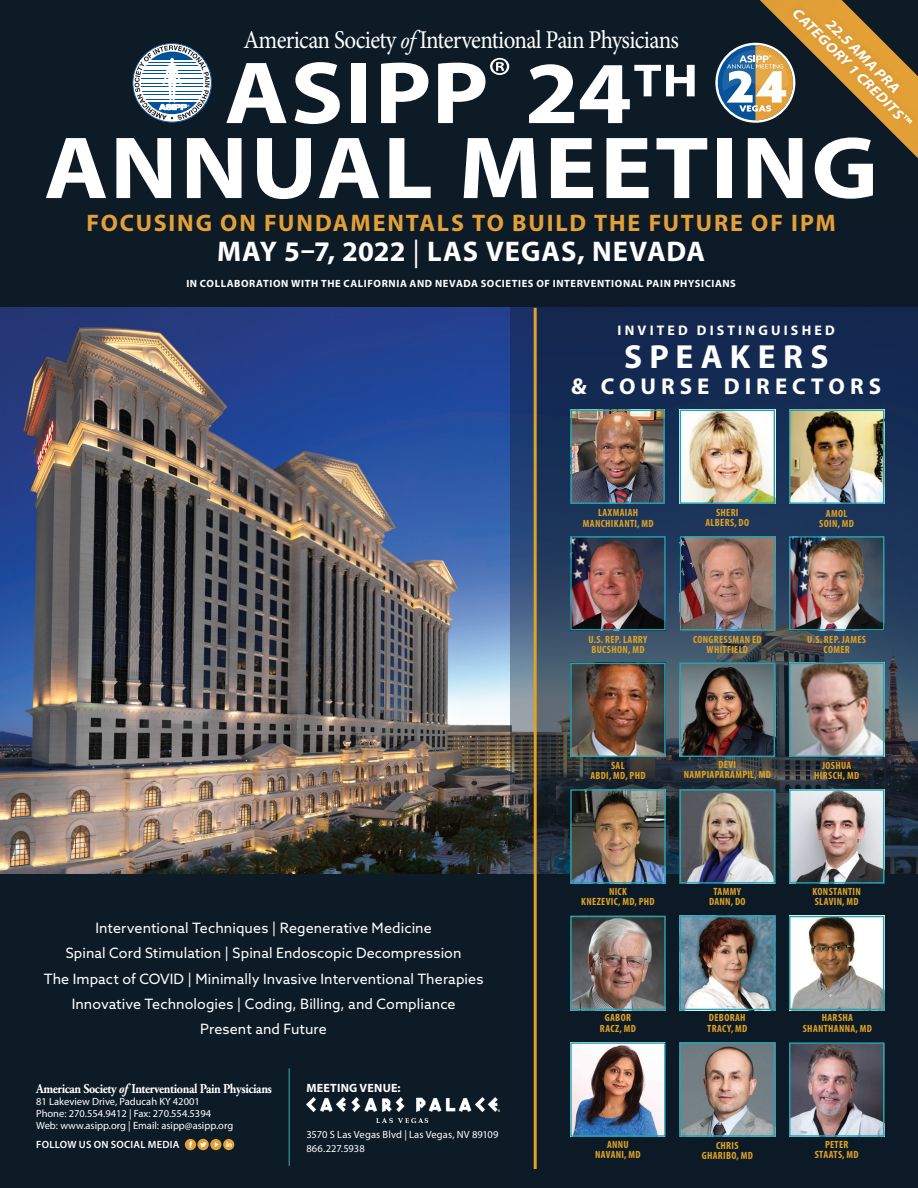
<style>
.page{position:relative;width:918px;height:1188px;background:#0d1b27}
.page>*{position:absolute;margin:0;border:0;box-sizing:border-box;transform-origin:0 0}
.t1{font:700 88.95px/75px "Myriad Pro";letter-spacing:.02em;color:#fff;text-align:center;scale:1.1 1}
.t2{font:700 33.45px "Myriad Pro";letter-spacing:.22em;color:#fff}
.t3{font:700 28.5px "Myriad Pro";letter-spacing:.03em;color:#fff}
.t4{font:25.65px "Minion Pro";letter-spacing:-.03em;color:#fff;scale:.9 1}
.t5{font:700 24px "Myriad Pro";letter-spacing:.075em;color:#e3a037}
.t6{font:700 22.95px "Myriad Pro";letter-spacing:.22em;color:#fff}
.t7{font:italic 700 14.4px/15.9px "Myriad Pro";color:#fff;text-align:center;scale:1.1 1}
.t8{font:14.25px/25.2px "Azo Sans";letter-spacing:.005em;color:#fff;text-align:center}
.t9{font:700 13.95px "Myriad Pro";letter-spacing:.23em;color:#fff}
.t10{font:700 13.5px "Adobe Garamond Pro";letter-spacing:-.03em;color:#fff;scale:.9 1}
.t11{font:700 12px "Myriad Pro";letter-spacing:.02em;color:#fff}
.t12{font:700 condensed 10.5px/10.1px "Myriad Pro";letter-spacing:.03em;color:#dfa224;text-align:center}
.t13{font:10.5px/12px "Myriad Pro";color:#fff}
.t14{font:700 10.5px "Myriad Pro";letter-spacing:.055em;color:#fff}
.t15{font:600 10.5px "Myriad Pro";letter-spacing:.02em;color:#fff}
.s1{font-family:"Adobe Garamond Pro";font-style:italic}
.s2{font-weight:400}
.s3{font-style:italic}
</style>
<div class="page">
<img style="left:0;top:308px;width:510px;height:565px">
<hr style="left:289px;top:1069px;width:1px;height:97px;background:#2eb8c4">
<svg style="left:510px;top:307px;width:24px;height:862px"></svg>
<svg style="left:534px;top:307px;width:384px;height:830px"></svg>
<img style="left:306px;top:1097px;width:193px;height:26px">
<hr style="left:534px;top:308px;width:3px;height:861px;background:#dfa224">
<svg style="left:133px;top:43px;width:79px;height:80px"></svg>
<svg style="left:715px;top:0;width:203px;height:158px"></svg>
<svg style="left:197px;top:1139px;width:12px;height:11px"></svg>
<svg style="left:200px;top:1142px;width:6px;height:5px"></svg>
<svg style="left:210px;top:1139px;width:11px;height:11px"></svg>
<svg style="left:215px;top:1142px;width:4px;height:5px"></svg>
<div style="left:185px;top:1139px;width:11px;height:11px;background:#e3a037;border-radius:50%"></div>
<svg style="left:189px;top:1141px;width:3px;height:7px"></svg>
<div style="left:223px;top:1139px;width:11px;height:11px;background:#e3a037;border-radius:50%"></div>
<svg style="left:226px;top:1142px;width:6px;height:5px"></svg>
<img style="left:573px;top:412px;width:90px;height:90px">
<div style="left:571px;top:410px;width:94px;height:94px;border:1px solid #1ba6b5"></div>
<img style="left:572px;top:791px;width:92px;height:91px">
<div style="left:570px;top:789px;width:96px;height:95px;border:1px solid #1ba6b5"></div>
<img style="left:572px;top:538px;width:92px;height:90px">
<div style="left:570px;top:536px;width:96px;height:94px;border:1px solid #1ba6b5"></div>
<img style="left:572px;top:918px;width:92px;height:90px">
<div style="left:570px;top:916px;width:96px;height:94px;border:1px solid #1ba6b5"></div>
<img style="left:791px;top:412px;width:91px;height:90px">
<div style="left:789px;top:410px;width:95px;height:94px;border:1px solid #1ba6b5"></div>
<img style="left:572px;top:1044px;width:92px;height:91px">
<div style="left:570px;top:1042px;width:96px;height:95px;border:1px solid #1ba6b5"></div>
<img style="left:791px;top:665px;width:91px;height:90px">
<div style="left:789px;top:663px;width:95px;height:94px;border:1px solid #1ba6b5"></div>
<img style="left:791px;top:1044px;width:91px;height:91px">
<div style="left:789px;top:1042px;width:95px;height:95px;border:1px solid #1ba6b5"></div>
<img style="left:572px;top:665px;width:92px;height:90px">
<div style="left:570px;top:663px;width:96px;height:94px;border:1px solid #1ba6b5"></div>
<img style="left:791px;top:918px;width:91px;height:90px">
<div style="left:789px;top:916px;width:95px;height:94px;border:1px solid #1ba6b5"></div>
<img style="left:682px;top:412px;width:91px;height:90px">
<div style="left:680px;top:410px;width:95px;height:94px;border:1px solid #1ba6b5"></div>
<img style="left:791px;top:791px;width:91px;height:91px">
<div style="left:789px;top:789px;width:95px;height:95px;border:1px solid #1ba6b5"></div>
<img style="left:682px;top:665px;width:91px;height:90px">
<div style="left:680px;top:663px;width:95px;height:94px;border:1px solid #1ba6b5"></div>
<img style="left:682px;top:1044px;width:91px;height:91px">
<div style="left:680px;top:1042px;width:95px;height:95px;border:1px solid #1ba6b5"></div>
<img style="left:682px;top:791px;width:91px;height:91px">
<div style="left:680px;top:789px;width:95px;height:95px;border:1px solid #1ba6b5"></div>
<img style="left:682px;top:918px;width:91px;height:90px">
<div style="left:680px;top:916px;width:95px;height:94px;border:1px solid #1ba6b5"></div>
<img style="left:791px;top:538px;width:91px;height:90px">
<div style="left:789px;top:536px;width:95px;height:94px;border:1px solid #1ba6b5"></div>
<img style="left:682px;top:538px;width:91px;height:90px">
<div style="left:680px;top:536px;width:95px;height:94px;border:1px solid #1ba6b5"></div>
<h3 class="t7" style="left:812px;top:-7px;width:148px;rotate:45deg">22.5 AMA PRA<br>CATEGORY 1 CREDITS™</h3>
<h3 class="t4" style="left:243px;top:22px;width:485px">American Society <span class="s1">of</span> Interventional Pain Physicians</h3>
<h1 class="t1" style="left:44px;top:53px;width:760px">ASIPP<sup>®</sup> 24<sup>TH<br></sup>ANNUAL MEETING</h1>
<h3 class="t5" style="left:87px;top:207px;width:751px">FOCUSING ON FUNDAMENTALS TO BUILD THE FUTURE OF IPM</h3>
<h3 class="t3" style="left:217px;top:233px;width:490px">MAY 5–7, 2022 <span class="s2">|</span> LAS VEGAS, NEVADA</h3>
<p class="t14" style="left:186px;top:277px;width:551px">IN COLLABORATION WITH THE CALIFORNIA AND NEVADA SOCIETIES OF INTERVENTIONAL PAIN PHYSICIANS</p>
<h3 class="t9" style="left:618px;top:321px;width:219px">INVITED DISTINGUISHED</h3>
<h2 class="t2" style="left:624px;top:335px;width:206px">SPEAKERS</h2>
<h3 class="t6" style="left:571px;top:371px;width:311px">&amp; COURSE DIRECTORS</h3>
<p class="t8" style="left:44px;top:915px;width:441px">Interventional Techniques | Regenerative Medicine<br>Spinal Cord Stimulation | Spinal Endoscopic Decompression<br>The Impact of COVID | Minimally Invasive Interventional Therapies Innovative Technologies | Coding, Billing, and Compliance<br>Present and Future</p>
<p class="t10" style="left:36px;top:1081px;width:264px">American Society <span class="s3">of</span> Interventional Pain Physicians</p>
<p class="t13" style="left:36px;top:1096px;width:199px">81 Lakeview Drive, Paducah KY 42001<br>Phone: 270.554.9412 | Fax: 270.554.5394<br>Web: www.asipp.org | Email: asipp@asipp.org</p>
<p class="t15" style="left:36px;top:1138px;width:145px">FOLLOW US ON SOCIAL MEDIA</p>
<p class="t11" style="left:306px;top:1080px;width:96px">MEETING VENUE:</p>
<p class="t13" style="left:306px;top:1128px;width:194px;line-height:13.5px">3570 S Las Vegas Blvd | Las Vegas, NV 89109<br>866.227.5938</p>
<p class="t12" style="left:583px;top:506px;width:72px;line-height:11.2px">LAXMAIAH<br>MANCHIKANTI, MD</p>
<p class="t12" style="left:706px;top:507px;width:45px;line-height:10.5px">SHERI<br>ALBERS, DO</p>
<p class="t12" style="left:819px;top:508px;width:36px">AMOL<br>SOIN, MD</p>
<p class="t12" style="left:588px;top:635px;width:60px;text-align:left">U.S. REP. LARRY<br>BUCSHON, MD</p>
<p class="t12" style="left:693px;top:635px;width:70px">CONGRESSMAN ED<br>WHITFIELD</p>
<p class="t12" style="left:807px;top:635px;width:60px">U.S. REP. JAMES<br>COMER</p>
<p class="t12" style="left:590px;top:760px;width:57px">SAL<br>ABDI, MD, PHD</p>
<p class="t12" style="left:684px;top:760px;width:89px">DEVI<br>NAMPIAPARAMPIL, MD</p>
<p class="t12" style="left:814px;top:760px;width:46px">JOSHUA<br>HIRSCH, MD</p>
<p class="t12" style="left:581px;top:886px;width:75px">NICK<br>KNEZEVIC, MD, PHD</p>
<p class="t12" style="left:709px;top:886px;width:38px">TAMMY<br>DANN, DO</p>
<p class="t12" style="left:813px;top:886px;width:50px;text-align:left">KONSTANTIN<br>SLAVIN, MD</p>
<p class="t12" style="left:600px;top:1013px;width:37px">GABOR<br>RACZ, MD</p>
<p class="t12" style="left:707px;top:1013px;width:42px;text-align:left">DEBORAH<br>TRACY, MD</p>
<p class="t12" style="left:803px;top:1013px;width:71px">HARSHA<br>SHANTHANNA, MD</p>
<p class="t12" style="left:595px;top:1139px;width:47px">ANNU<br>NAVANI, MD</p>
<p class="t12" style="left:702px;top:1140px;width:53px">CHRIS<br>GHARIBO, MD</p>
<p class="t12" style="left:815px;top:1139px;width:45px">PETER<br>STAATS, MD</p>
</div>
